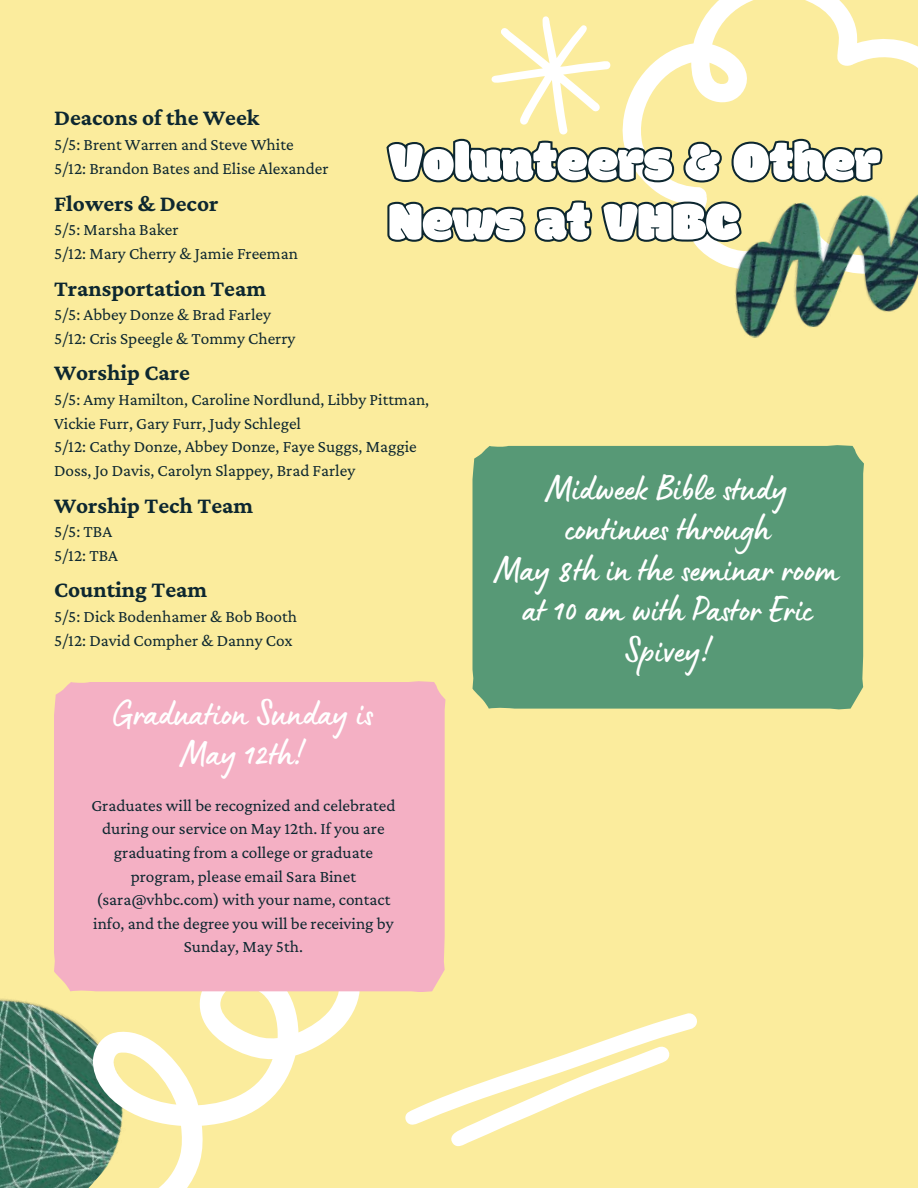
<style>
.page{position:relative;width:918px;height:1188px;background:#fbec9d}
.page>*{position:absolute;margin:0;border:0;box-sizing:border-box;transform-origin:0 0}
.t1{font:55.35px/59.8px "Modak";color:#fff}
.t2{font:37.5px/40.5px "Lumios Marker";color:#fff;text-align:center}
.t3{font:700 23.25px "Crimson Pro";color:#0d2730}
.t4{font:17.25px/23.7px "Crimson Pro";color:#0d2730}
</style>
<div class="page">
<svg style="left:622px;top:0;width:296px;height:136px"></svg>
<svg style="left:491px;top:16px;width:120px;height:119px"></svg>
<img style="left:744px;top:194px;width:174px;height:144px">
<img style="left:0;top:998px;width:23px;height:190px">
<svg style="left:23px;top:992px;width:337px;height:196px"></svg>
<svg style="left:405px;top:1013px;width:292px;height:134px"></svg>
<svg style="left:386px;top:136px;width:498px;height:168px"></svg>
<svg style="left:386px;top:198px;width:358px;height:132px"></svg>
<div style="left:54px;top:681px;width:391px;height:311px;background:#f4b0c4"></div>
<div style="left:473px;top:445px;width:391px;height:264px;background:#579976"></div>
<h3 class="t3" style="left:54px;top:105px;width:207px">Deacons of the Week</h3>
<p class="t4" style="left:54px;top:133px;width:276px">5/5: Brent Warren and Steve White<br>5/12: Brandon Bates and Elise Alexander</p>
<h3 class="t3" style="left:54px;top:190px;width:166px">Flowers &amp; Decor</h3>
<p class="t4" style="left:54px;top:218px;width:246px">5/5: Marsha Baker<br>5/12: Mary Cherry &amp; Jamie Freeman</p>
<h3 class="t3" style="left:54px;top:275px;width:214px">Transportation Team</h3>
<p class="t4" style="left:54px;top:303px;width:243px">5/5: Abbey Donze &amp; Brad Farley<br>5/12: Cris Speegle &amp; Tommy Cherry</p>
<h3 class="t3" style="left:54px;top:360px;width:138px">Worship Care</h3>
<p class="t4" style="left:54px;top:388px;width:377px">5/5: Amy Hamilton, Caroline Nordlund, Libby Pittman, Vickie Furr, Gary Furr, Judy Schlegel<br>5/12: Cathy Donze, Abbey Donze, Faye Suggs, Maggie Doss, Jo Davis, Carolyn Slappey, Brad Farley</p>
<h3 class="t3" style="left:54px;top:492px;width:201px">Worship Tech Team</h3>
<p class="t4" style="left:54px;top:520px;width:66px">5/5: TBA<br>5/12: TBA</p>
<h3 class="t3" style="left:54px;top:577px;width:155px">Counting Team</h3>
<p class="t4" style="left:54px;top:605px;width:245px">5/5: Dick Bodenhamer &amp; Bob Booth<br>5/12: David Compher &amp; Danny Cox</p>
<h1 class="t1" style="left:389px;top:130px;width:494px">Volunteers &amp; Other<br>News at VHBC</h1>
<h2 class="t2" style="left:496px;top:474px;width:344px">Midweek Bible study continues through<br>May 8th in the seminar room at 10 am with Pastor Eric<br>Spivey!</h2>
<h2 class="t2" style="left:114px;top:700px;width:261px">Graduation Sunday is<br>May 12th!</h2>
<p class="t4" style="left:91px;top:793px;width:306px;text-align:center">Graduates will be recognized and celebrated during our service on May 12th. If you are graduating from a college or graduate program, please email Sara Binet (sara@vhbc.com) with your name, contact info, and the degree you will be receiving by Sunday, May 5th.</p>
</div>
